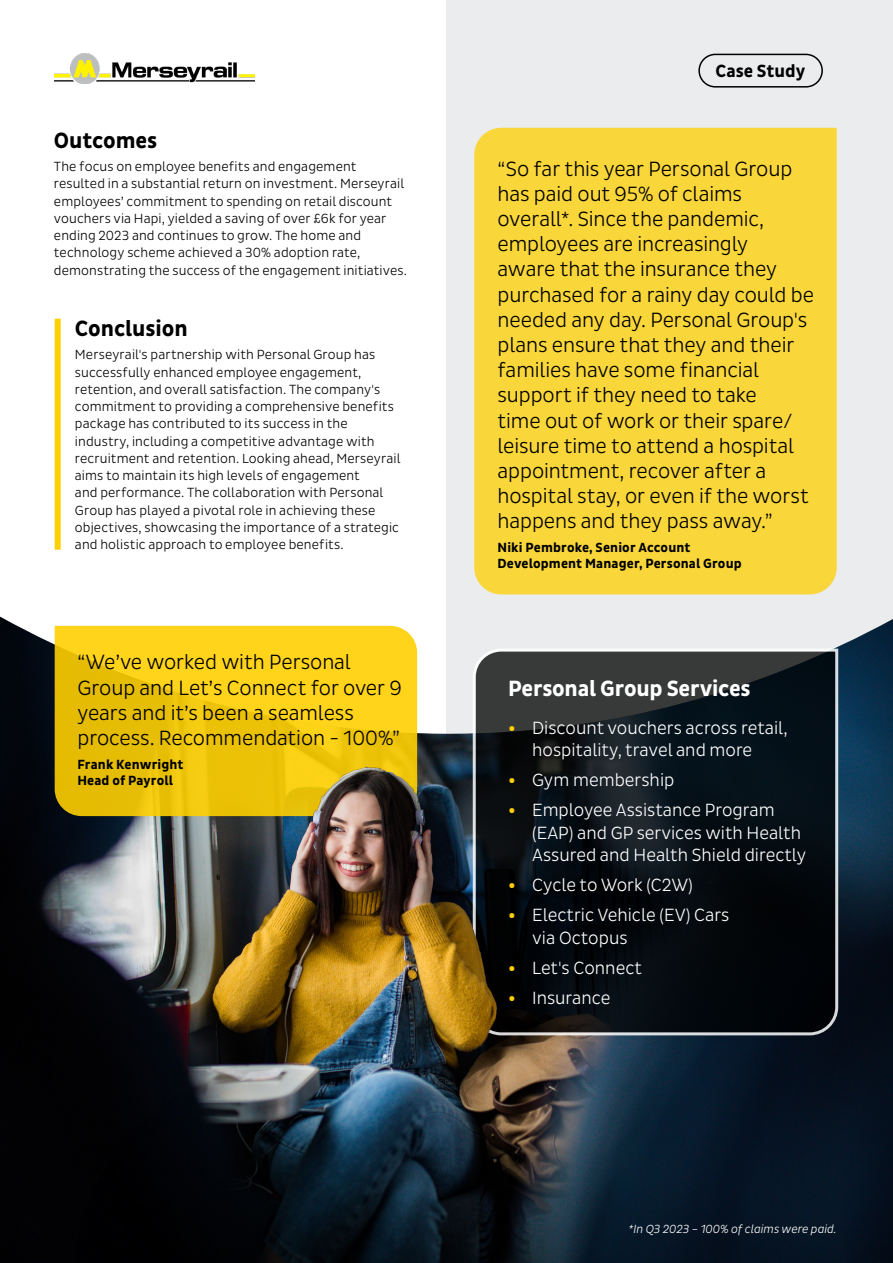
<style>
.page{position:relative;width:893px;height:1263px;background:#fff}
.page>*{position:absolute;margin:0;border:0;box-sizing:border-box;transform-origin:0 0}
.Main_Heading{font:700 22.5px "Pluto Sans Cond";letter-spacing:-.01em;color:#fff}
.Body_Copy{font:700 22.5px "Pluto Sans Cond";letter-spacing:-.005em;color:#000}
.Body_Copy-2{font:300 21px/25.2px "Pluto Sans Cond";letter-spacing:-.005em;color:#000}
.t1{font:300 18px/22.5px "Pluto Sans Cond";color:#fff}
.t2{font:700 18px "Pluto Sans Cond";color:#000}
.Body_Copy-3{font:300 13.5px/17.2px "Pluto Sans Cond";letter-spacing:.01em;color:#000}
.Body_Copy-4{font:700 13.5px/16.2px "Pluto Sans Cond";letter-spacing:.01em;color:#000}
.t3{font:italic 300 12px "Pluto Sans Cond";color:#fff}
.s1{font-family:"Pluto Sans";font-weight:700;color:#ffd000}
</style>
<div class="page">
<div style="left:446px;top:0;width:447px;height:1263px;background:#eaeced"></div>
<img style="left:0;top:617px;width:893px;height:646px">
<div style="left:698px;top:54px;width:125px;height:34px;border:2px solid #000;border-radius:16px"></div>
<div style="left:474px;top:128px;width:363px;height:466px;background:#f9d639"></div>
<svg style="left:471px;top:647px;width:369px;height:390px;background:#161b1f"></svg>
<svg style="left:55px;top:626px;width:362px;height:190px;background:#eac213"></svg>
<div style="left:55px;top:319px;width:6px;height:231px;background:#ffd000"></div>
<img style="left:54px;top:54px;width:201px;height:29px">
<svg style="left:73px;top:1067px;width:420px;height:196px;background:#141e27"></svg>
<p class="Body_Copy" style="left:54px;top:128px;width:105px">Outcomes</p>
<p class="Body_Copy-3" style="left:54px;top:158px;width:355px">The focus on employee benefits and engagement resulted in a substantial return on investment. Merseyrail employees’ commitment to spending on retail discount vouchers via Hapi, yielded a saving of over £6k for year ending 2023 and continues to grow. The home and technology scheme achieved a 30% adoption rate, demonstrating the success of the engagement initiatives.</p>
<p class="Body_Copy" style="left:75px;top:316px;width:114px">Conclusion</p>
<p class="Body_Copy-3" style="left:75px;top:346px;width:327px">Merseyrail's partnership with Personal Group has successfully enhanced employee engagement, retention, and overall satisfaction. The company's commitment to providing a comprehensive benefits package has contributed to its success in the industry, including a competitive advantage with recruitment and retention. Looking ahead, Merseyrail aims to maintain its high levels of engagement<br>and performance. The collaboration with Personal Group has played a pivotal role in achieving these objectives, showcasing the importance of a strategic and holistic approach to employee benefits.</p>
<p class="Body_Copy-2" style="left:77px;top:650px;width:326px">“We’ve worked with Personal<br>Group and Let’s Connect for over 9 years and it’s been a seamless process. Recommendation - 100%”</p>
<p class="Body_Copy-4" style="left:77px;top:756px;width:108px">Frank Kenwright<br>Head of Payroll</p>
<p class="t2" style="left:715px;top:60px;width:91px">Case Study</p>
<p class="Body_Copy-2" style="left:498px;top:156px;width:318px">“So far this year Personal Group has paid out 95% of claims overall*. Since the pandemic, employees are increasingly<br>aware that the insurance they purchased for a rainy day could be needed any day. Personal Group's plans ensure that they and their families have some financial support if they need to take<br>time out of work or their spare/ leisure time to attend a hospital appointment, recover after a hospital stay, or even if the worst happens and they pass away.”</p>
<p class="Body_Copy-4" style="left:498px;top:540px;width:246px">Niki Pembroke, Senior Account<br>Development Manager, Personal Group</p>
<p class="Main_Heading" style="left:508px;top:676px;width:244px">Personal Group Services</p>
<p class="t1" style="left:532px;top:716px;width:257px;text-indent:-24px"><span class="s1">•</span> Discount vouchers across retail, hospitality, travel and more</p>
<p class="t1" style="left:508px;top:769px;width:168px"><span class="s1">•</span> Gym membership</p>
<p class="t1" style="left:532px;top:799px;width:276px;text-indent:-24px"><span class="s1">•</span> Employee Assistance Program (EAP) and GP services with Health<br>Assured and Health Shield directly</p>
<p class="t1" style="left:508px;top:874px;width:186px"><span class="s1">•</span> Cycle to Work (C2W)</p>
<p class="t1" style="left:532px;top:904px;width:199px;text-indent:-24px"><span class="s1">•</span> Electric Vehicle (EV) Cars via Octopus</p>
<p class="t1" style="left:508px;top:956px;width:135px"><span class="s1">•</span> Let's Connect</p>
<p class="t1" style="left:508px;top:986px;width:104px"><span class="s1">•</span> Insurance</p>
<p class="t3" style="left:628px;top:1222px;width:210px">*In Q3 2023 – 100% of claims were paid.</p>
</div>
